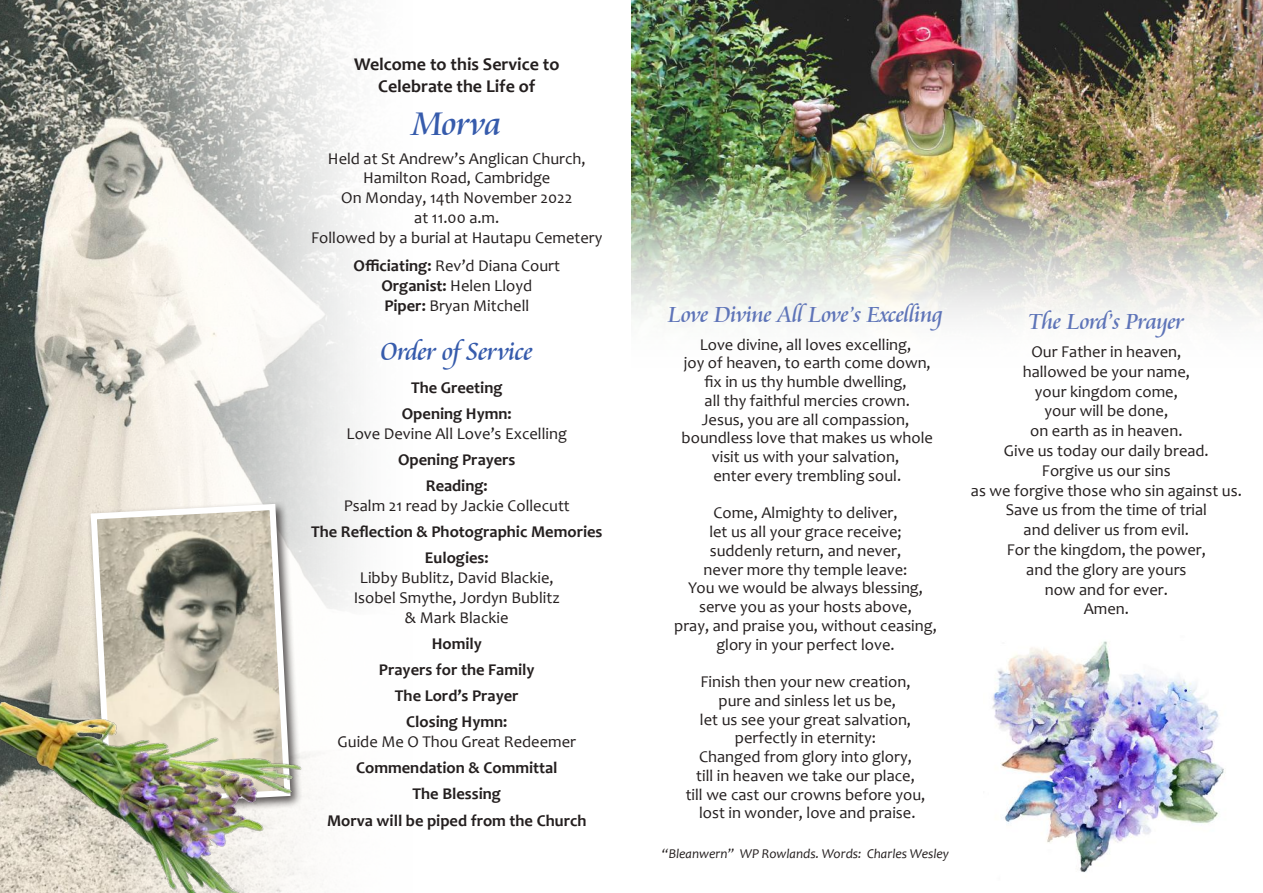
<style>
.page{position:relative;width:1263px;height:893px;background:#fff}
.page>*{position:absolute;margin:0;border:0;box-sizing:border-box;transform-origin:0 0}
.t1{font:36px "Cataneo BT";letter-spacing:-.03em;color:#365bac}
.t2{font:27px "Cataneo BT";letter-spacing:-.03em;color:#365bac}
.t3{font:24px "Cataneo BT";letter-spacing:-.03em;color:#5e74b8}
.t4{font:700 18px/21.6px "Candara";color:#241f1f;text-align:center}
.t5{font:16.5px/18.8px "Candara";color:#241f1f;text-align:center}
.t6{font:700 16.5px/26.2px "Candara";color:#241f1f;text-align:center}
.t7{font:italic 13.5px "Candara";color:#241f1f}
.s1{font-weight:700}
</style>
<div class="page">
<img style="left:992px;top:641px;width:232px;height:232px">
<img style="left:631px;top:0;width:632px;height:322px">
<img style="left:0;top:0;width:357px;height:691px">
<div style="left:87px;top:500px;width:216px;height:317px;background:#241f1f;opacity:.75"></div>
<svg style="left:87px;top:501px;width:207px;height:190px;background:#bbb6a8"></svg>
<img style="left:0;top:691px;width:324px;height:202px">
<p class="t4" style="left:354px;top:54px;width:207px">Welcome to this Service to<br>Celebrate the Life of</p>
<h1 class="t1" style="left:412px;top:101px;width:91px">Morva</h1>
<p class="t5" style="left:311px;top:148px;width:293px;line-height:19.8px">Held at St Andrew’s Anglican Church,<br>Hamilton Road, Cambridge<br>On Monday, 14th November 2022<br>at 11.00 a.m.<br>Followed by a burial at Hautapu Cemetery</p>
<p class="t5" style="left:353px;top:256px;width:208px;line-height:19.8px"><span class="s1">Officiating:</span> Rev’d Diana Court<br><span class="s1">Organist:</span> Helen Lloyd<br><span class="s1">Piper:</span> Bryan Mitchell</p>
<h2 class="t2" style="left:381px;top:335px;width:154px">Order ofService</h2>
<p class="t6" style="left:402px;top:374px;width:111px">The Greeting<br>Opening Hymn:</p>
<p class="t5" style="left:347px;top:424px;width:222px">Love Devine All Love’s Excelling</p>
<p class="t6" style="left:398px;top:446px;width:119px">Opening Prayers<br>Reading:</p>
<p class="t5" style="left:344px;top:496px;width:228px">Psalm 21 read by Jackie Collecutt</p>
<p class="t6" style="left:311px;top:518px;width:293px">The Reflection &amp; Photographic Memories<br>Eulogies:</p>
<p class="t5" style="left:354px;top:567px;width:208px;line-height:19.8px">Libby Bublitz, David Blackie,<br>Isobel Smythe, Jordyn Bublitz &amp; Mark Blackie</p>
<p class="t6" style="left:379px;top:630px;width:157px">Homily<br>Prayers for the Family<br>The Lord’s Prayer<br>Closing Hymn:</p>
<p class="t5" style="left:338px;top:732px;width:240px">Guide Me O Thou Great Redeemer</p>
<p class="t6" style="left:327px;top:755px;width:261px">Commendation &amp; Committal<br>The Blessing<br>Morva will be piped from the Church</p>
<h3 class="t3" style="left:668px;top:300px;width:277px">Love Divine All Love’s Excelling</h3>
<p class="t5" style="left:682px;top:335px;width:253px">Love divine, all loves excelling,<br>joy of heaven, to earth come down, fix in us thy humble dwelling,<br>all thy faithful mercies crown.<br>Jesus, you are all compassion, boundless love that makes us whole visit us with your salvation,<br>enter every trembling soul.</p>
<p class="t5" style="left:674px;top:503px;width:264px">Come, Almighty to deliver,<br>let us all your grace receive;<br>suddenly return, and never,<br>never more thy temple leave:<br>You we would be always blessing, serve you as your hosts above,<br>pray, and praise you, without ceasing, glory in your perfect love.</p>
<p class="t5" style="left:686px;top:672px;width:241px">Finish then your new creation, pure and sinless let us be,<br>let us see your great salvation, perfectly in eternity:<br>Changed from glory into glory,<br>till in heaven we take our place, till we cast our crowns before you, lost in wonder, love and praise.</p>
<p class="t7" style="left:662px;top:845px;width:289px">“Bleanwern” WP Rowlands. Words: Charles Wesley</p>
<h3 class="t3" style="left:1028px;top:306px;width:157px">The Lord’s Prayer</h3>
<p class="t5" style="left:971px;top:342px;width:272px;line-height:19.8px">Our Father in heaven,<br>hallowed be your name,<br>your kingdom come,<br>your will be done,<br>on earth as in heaven.<br>Give us today our daily bread.<br>Forgive us our sins<br>as we forgive those who sin against us.<br>Save us from the time of trial<br>and deliver us from evil.<br>For the kingdom, the power,<br>and the glory are yours<br>now and for ever.<br>Amen.</p>
</div>
